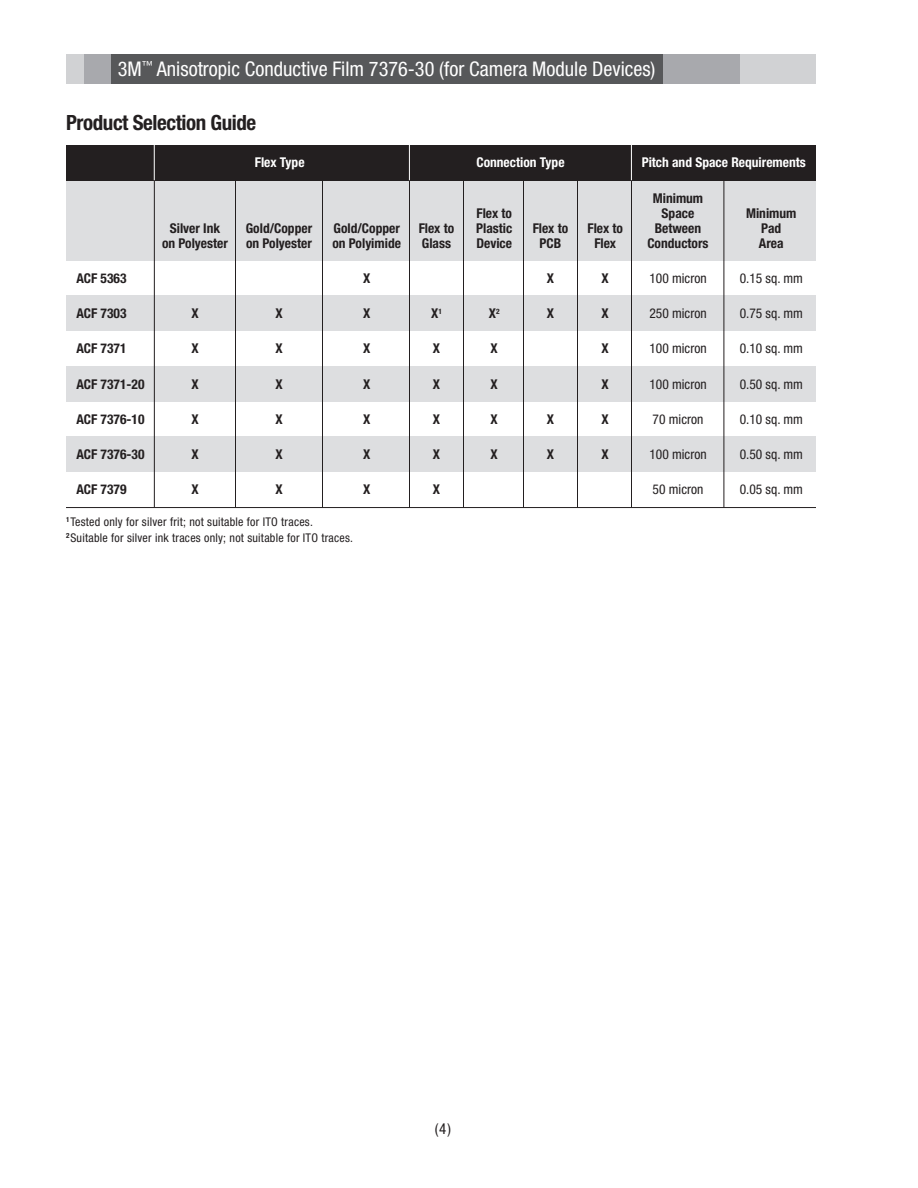
<style>
.page{position:relative;width:918px;height:1188px;background:#fff}
.page>*{position:absolute;margin:0;border:0;box-sizing:border-box;transform-origin:0 0}
.t1{font:700 condensed 21px "Helvetica Neue LT Std";letter-spacing:-.02em;color:#231f20}
.t2{font:condensed 20.25px "Helvetica Neue LT Std";color:#fff}
.t3{font:condensed 15px "Helvetica Neue LT Std";color:#231f20}
.t4{font:700 condensed 13.5px "Helvetica Neue LT Std";color:#231f20}
.t5{font:condensed 13.5px "Helvetica Neue LT Std";color:#231f20}
.t6{font:700 condensed 13.5px "Helvetica Neue LT Std";color:#fff}
.t7{font:condensed 12px/16.5px "Helvetica Neue LT Std";letter-spacing:.02em;color:#231f20}
</style>
<div class="page">
<div style="left:66px;top:296px;width:750px;height:35px;background:#dddee0"></div>
<div style="left:66px;top:366px;width:750px;height:35px;background:#dddee0"></div>
<div style="left:66px;top:437px;width:750px;height:35px;background:#dddee0"></div>
<div style="left:66px;top:178px;width:750px;height:82px;background:#dddee0"></div>
<div style="left:66px;top:145px;width:750px;height:35px;background:#231f20"></div>
<hr style="left:66px;top:507px;width:750px;height:1px;background:#231f20">
<hr style="left:235px;top:178px;width:1px;height:329px;background:#231f20">
<hr style="left:322px;top:178px;width:1px;height:330px;background:#231f20">
<hr style="left:463px;top:178px;width:1px;height:329px;background:#231f20">
<hr style="left:523px;top:178px;width:1px;height:330px;background:#231f20">
<hr style="left:577px;top:178px;width:1px;height:330px;background:#231f20">
<hr style="left:724px;top:179px;width:1px;height:329px;background:#231f20">
<hr style="left:154px;top:180px;width:1px;height:327px;background:#231f20">
<hr style="left:154px;top:145px;width:1px;height:35px;background:#fff">
<hr style="left:409px;top:180px;width:1px;height:327px;background:#231f20">
<hr style="left:409px;top:145px;width:1px;height:35px;background:#fff">
<hr style="left:631px;top:180px;width:1px;height:327px;background:#231f20">
<hr style="left:631px;top:145px;width:1px;height:35px;background:#fff">
<div style="left:738px;top:54px;width:78px;height:29px;background:#d1d2d4"></div>
<div style="left:662px;top:54px;width:77px;height:29px;background:#a8a9ad"></div>
<div style="left:66px;top:54px;width:20px;height:29px;background:#d1d2d4"></div>
<div style="left:84px;top:54px;width:29px;height:29px;background:#a8a9ad"></div>
<div style="left:111px;top:54px;width:551px;height:29px;background:#57585a"></div>
<h2 class="t2" style="left:118px;top:57px;width:539px">3M<sup>™</sup> Anisotropic Conductive Film 7376-30 (for Camera Module Devices)</h2>
<h1 class="t1" style="left:66px;top:110px;width:192px">Product Selection Guide</h1>
<p class="t6" style="left:255px;top:154px;width:51px">Flex Type</p>
<p class="t6" style="left:476px;top:154px;width:90px">Connection Type</p>
<p class="t6" style="left:642px;top:154px;width:166px">Pitch and Space Requirements</p>
<p class="t4" style="left:653px;top:190px;width:52px">Minimum</p>
<p class="t4" style="left:476px;top:205px;width:37px">Flex to</p>
<p class="t4" style="left:662px;top:205px;width:34px">Space</p>
<p class="t4" style="left:746px;top:205px;width:52px">Minimum</p>
<p class="t4" style="left:170px;top:220px;width:52px">Silver Ink</p>
<p class="t4" style="left:246px;top:220px;width:68px">Gold/Copper</p>
<p class="t4" style="left:334px;top:220px;width:68px">Gold/Copper</p>
<p class="t4" style="left:419px;top:220px;width:37px">Flex to</p>
<p class="t4" style="left:476px;top:220px;width:38px">Plastic</p>
<p class="t4" style="left:533px;top:220px;width:37px">Flex to</p>
<p class="t4" style="left:587px;top:220px;width:37px">Flex to</p>
<p class="t4" style="left:655px;top:220px;width:48px">Between</p>
<p class="t4" style="left:761px;top:220px;width:21px">Pad</p>
<p class="t4" style="left:162px;top:235px;width:67px">on Polyester</p>
<p class="t4" style="left:246px;top:235px;width:67px">on Polyester</p>
<p class="t4" style="left:332px;top:235px;width:70px">on Polyimide</p>
<p class="t4" style="left:422px;top:235px;width:31px">Glass</p>
<p class="t4" style="left:476px;top:235px;width:37px">Device</p>
<p class="t4" style="left:540px;top:235px;width:23px">PCB</p>
<p class="t4" style="left:594px;top:235px;width:23px">Flex</p>
<p class="t4" style="left:647px;top:235px;width:63px">Conductors</p>
<p class="t4" style="left:759px;top:235px;width:26px">Area</p>
<p class="t4" style="left:76px;top:270px;width:52px">ACF 5363</p>
<p class="t4" style="left:363px;top:270px;width:9px">X</p>
<p class="t4" style="left:547px;top:270px;width:9px">X</p>
<p class="t4" style="left:602px;top:270px;width:9px">X</p>
<p class="t5" style="left:649px;top:270px;width:59px">100 micron</p>
<p class="t5" style="left:740px;top:270px;width:65px">0.15 sq. mm</p>
<p class="t4" style="left:76px;top:305px;width:52px">ACF 7303</p>
<p class="t4" style="left:191px;top:305px;width:9px">X</p>
<p class="t4" style="left:275px;top:305px;width:9px">X</p>
<p class="t4" style="left:363px;top:305px;width:9px">X</p>
<p class="t4" style="left:431px;top:305px;width:12px">X<sup>1</sup></p>
<p class="t4" style="left:489px;top:305px;width:12px">X<sup>2</sup></p>
<p class="t4" style="left:547px;top:305px;width:9px">X</p>
<p class="t4" style="left:602px;top:305px;width:9px">X</p>
<p class="t5" style="left:649px;top:306px;width:59px">250 micron</p>
<p class="t5" style="left:740px;top:306px;width:65px">0.75 sq. mm</p>
<p class="t4" style="left:76px;top:340px;width:52px">ACF 7371</p>
<p class="t4" style="left:191px;top:340px;width:9px">X</p>
<p class="t4" style="left:275px;top:340px;width:9px">X</p>
<p class="t4" style="left:363px;top:340px;width:9px">X</p>
<p class="t4" style="left:433px;top:340px;width:9px">X</p>
<p class="t4" style="left:491px;top:340px;width:9px">X</p>
<p class="t4" style="left:602px;top:340px;width:9px">X</p>
<p class="t5" style="left:649px;top:341px;width:59px">100 micron</p>
<p class="t5" style="left:740px;top:341px;width:65px">0.10 sq. mm</p>
<p class="t4" style="left:76px;top:376px;width:70px">ACF 7371-20</p>
<p class="t4" style="left:191px;top:376px;width:9px">X</p>
<p class="t4" style="left:275px;top:376px;width:9px">X</p>
<p class="t4" style="left:363px;top:376px;width:9px">X</p>
<p class="t4" style="left:433px;top:376px;width:9px">X</p>
<p class="t4" style="left:491px;top:376px;width:9px">X</p>
<p class="t4" style="left:602px;top:376px;width:9px">X</p>
<p class="t5" style="left:649px;top:376px;width:59px">100 micron</p>
<p class="t5" style="left:740px;top:376px;width:65px">0.50 sq. mm</p>
<p class="t4" style="left:76px;top:411px;width:70px">ACF 7376-10</p>
<p class="t4" style="left:191px;top:411px;width:9px">X</p>
<p class="t4" style="left:275px;top:411px;width:9px">X</p>
<p class="t4" style="left:363px;top:411px;width:9px">X</p>
<p class="t4" style="left:433px;top:411px;width:9px">X</p>
<p class="t4" style="left:491px;top:411px;width:9px">X</p>
<p class="t4" style="left:547px;top:411px;width:9px">X</p>
<p class="t4" style="left:602px;top:411px;width:9px">X</p>
<p class="t5" style="left:653px;top:411px;width:52px">70 micron</p>
<p class="t5" style="left:740px;top:411px;width:65px">0.10 sq. mm</p>
<p class="t4" style="left:76px;top:446px;width:70px">ACF 7376-30</p>
<p class="t4" style="left:191px;top:446px;width:9px">X</p>
<p class="t4" style="left:275px;top:446px;width:9px">X</p>
<p class="t4" style="left:363px;top:446px;width:9px">X</p>
<p class="t4" style="left:433px;top:446px;width:9px">X</p>
<p class="t4" style="left:491px;top:446px;width:9px">X</p>
<p class="t4" style="left:547px;top:446px;width:9px">X</p>
<p class="t4" style="left:602px;top:446px;width:9px">X</p>
<p class="t5" style="left:649px;top:447px;width:59px">100 micron</p>
<p class="t5" style="left:740px;top:447px;width:65px">0.50 sq. mm</p>
<p class="t4" style="left:76px;top:481px;width:52px">ACF 7379</p>
<p class="t4" style="left:191px;top:481px;width:9px">X</p>
<p class="t4" style="left:275px;top:481px;width:9px">X</p>
<p class="t4" style="left:363px;top:481px;width:9px">X</p>
<p class="t4" style="left:433px;top:481px;width:9px">X</p>
<p class="t5" style="left:653px;top:482px;width:52px">50 micron</p>
<p class="t5" style="left:740px;top:482px;width:65px">0.05 sq. mm</p>
<p class="t7" style="left:66px;top:513px;width:288px"><sup>1</sup>Tested only for silver frit; not suitable for ITO traces.<br><sup>2</sup>Suitable for silver ink traces only; not suitable for ITO traces.</p>
<p class="t3" style="left:435px;top:1120px;width:18px">(4)</p>
</div>
